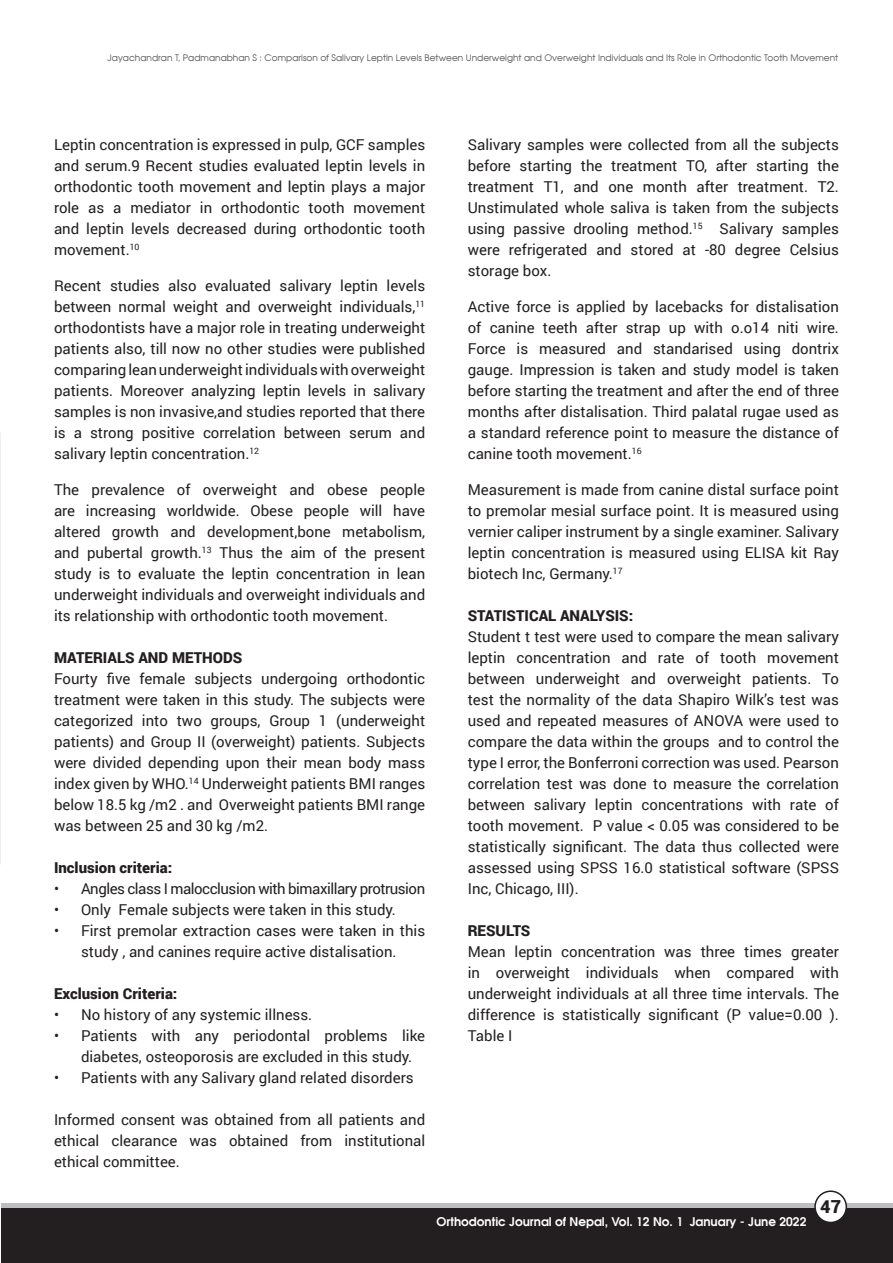
<style>
.page{position:relative;width:893px;height:1263px;background:#fff}
.page>*{position:absolute;margin:0;border:0;box-sizing:border-box;transform-origin:0 0}
.t1{font:900 18px "Roboto";color:#231f20}
.t2{font:15px/21px "Roboto";color:#231f20;text-align:justify}
.t3{font:900 15px "Roboto";color:#231f20}
.t4{font:15px "Roboto";letter-spacing:-.03em;color:#231f20}
.t5{font:12px "Avalon";color:#fff}
.t6{font:9px "Avalon Plain";color:#57585a}
</style>
<div class="page">
<div style="left:2px;top:1203px;width:891px;height:22px;background:linear-gradient(to right,#bcbdc0,#bcbdc0)"></div>
<div style="left:2px;top:1209px;width:891px;height:54px;background:#231f20"></div>
<div style="left:815px;top:1191px;width:31px;height:31px;background:#fff;border-radius:50%"></div>
<div style="left:814px;top:1190px;width:33px;height:33px;border:2px solid #231f20;border-radius:50%"></div>
<p class="t6" style="left:108px;top:52px;width:732px">Jayachandran T, Padmanabhan S : Comparison of Salivary Leptin Levels Between Underweight and Overweight Individuals and Its Role in Orthodontic Tooth Movement</p>
<p class="t2" style="left:54px;top:133px;width:373px">Leptin concentration is expressed in pulp, GCF samples and serum.9 Recent studies evaluated leptin levels in orthodontic tooth movement and leptin plays a major role as a mediator in orthodontic tooth movement and leptin levels decreased during orthodontic tooth movement.<sup>10</sup></p>
<p class="t2" style="left:54px;top:274px;width:373px">Recent studies also evaluated salivary leptin levels between normal weight and overweight individuals,<sup>11 </sup>orthodontists have a major role in treating underweight patients also, till now no other studies were published comparing lean underweight individuals with overweight patients. Moreover analyzing leptin levels in salivary samples is non invasive,and studies reported that there is a strong positive correlation between serum and salivary leptin concentration.<sup>12</sup></p>
<p class="t2" style="left:54px;top:478px;width:373px">The prevalence of overweight and obese people are increasing worldwide. Obese people will have altered growth and development,bone metabolism, and pubertal growth.<sup>13</sup> Thus the aim of the present study is to evaluate the leptin concentration in lean underweight individuals and overweight individuals and its relationship with orthodontic tooth movement.</p>
<p class="t3" style="left:54px;top:647px;width:190px">MATERIALS AND METHODS</p>
<p class="t2" style="left:54px;top:667px;width:373px">Fourty five female subjects undergoing orthodontic treatment were taken in this study. The subjects were categorized into two groups, Group 1 (underweight patients) and Group II (overweight) patients. Subjects were divided depending upon their mean body mass index given by WHO.<sup>14</sup> Underweight patients BMI ranges below 18.5 kg /m2 . and Overweight patients BMI range was between 25 and 30 kg /m2.</p>
<p class="t3" style="left:54px;top:857px;width:120px">Inclusion criteria:</p>
<p class="t4" style="left:54px;top:878px;width:373px">• Angles class I malocclusion with bimaxillary protrusion</p>
<p class="t2" style="left:54px;top:898px;width:343px">• Only Female subjects were taken in this study.</p>
<p class="t2" style="left:54px;top:919px;width:373px;text-align:center">• First premolar extraction cases were taken in this study , and canines require active distalisation.</p>
<p class="t3" style="left:54px;top:983px;width:125px">Exclusion Criteria:</p>
<p class="t2" style="left:54px;top:1003px;width:260px">• No history of any systemic illness.</p>
<p class="t2" style="left:81px;top:1024px;width:346px;text-indent:-27px">• Patients with any periodontal problems like diabetes, osteoporosis are excluded in this study.</p>
<p class="t2" style="left:54px;top:1066px;width:361px">• Patients with any Salivary gland related disorders</p>
<p class="t2" style="left:54px;top:1108px;width:373px">Informed consent was obtained from all patients and ethical clearance was obtained from institutional ethical committee.</p>
<p class="t2" style="left:468px;top:133px;width:373px">Salivary samples were collected from all the subjects before starting the treatment TO, after starting the treatment T1, and one month after treatment. T2.<br>Unstimulated whole saliva is taken from the subjects using passive drooling method.<sup>15</sup> Salivary samples were refrigerated and stored at -80 degree Celsius storage box.</p>
<p class="t2" style="left:468px;top:295px;width:373px">Active force is applied by lacebacks for distalisation of canine teeth after strap up with o.o14 niti wire.<br>Force is measured and standarised using dontrix gauge. Impression is taken and study model is taken before starting the treatment and after the end of three months after distalisation. Third palatal rugae used as a standard reference point to measure the distance of canine tooth movement.<sup>16</sup></p>
<p class="t2" style="left:468px;top:478px;width:373px">Measurement is made from canine distal surface point to premolar mesial surface point. It is measured using vernier caliper instrument by a single examiner. Salivary leptin concentration is measured using ELISA kit Ray biotech Inc, Germany.<sup>17</sup></p>
<p class="t3" style="left:468px;top:605px;width:167px">STATISTICAL ANALYSIS:</p>
<p class="t2" style="left:468px;top:625px;width:373px">Student t test were used to compare the mean salivary leptin concentration and rate of tooth movement between underweight and overweight patients. To test the normality of the data Shapiro Wilk’s test was used and repeated measures of ANOVA were used to compare the data within the groups and to control the type I error, the Bonferroni correction was used. Pearson correlation test was done to measure the correlation between salivary leptin concentrations with rate of tooth movement. P value &lt; 0.05 was considered to be statistically significant. The data thus collected were assessed using SPSS 16.0 statistical software (SPSS Inc, Chicago, III).</p>
<p class="t3" style="left:468px;top:920px;width:64px">RESULTS</p>
<p class="t2" style="left:468px;top:940px;width:373px">Mean leptin concentration was three times greater in overweight individuals when compared with underweight individuals at all three time intervals. The difference is statistically significant (P value=0.00 ).<br>Table I</p>
<p class="t5" style="left:436px;top:1213px;width:371px">Orthodontic Journal of Nepal, Vol. 12 No. 1 January - June 2022</p>
<p class="t1" style="left:820px;top:1194px;width:22px">47</p>
</div>
